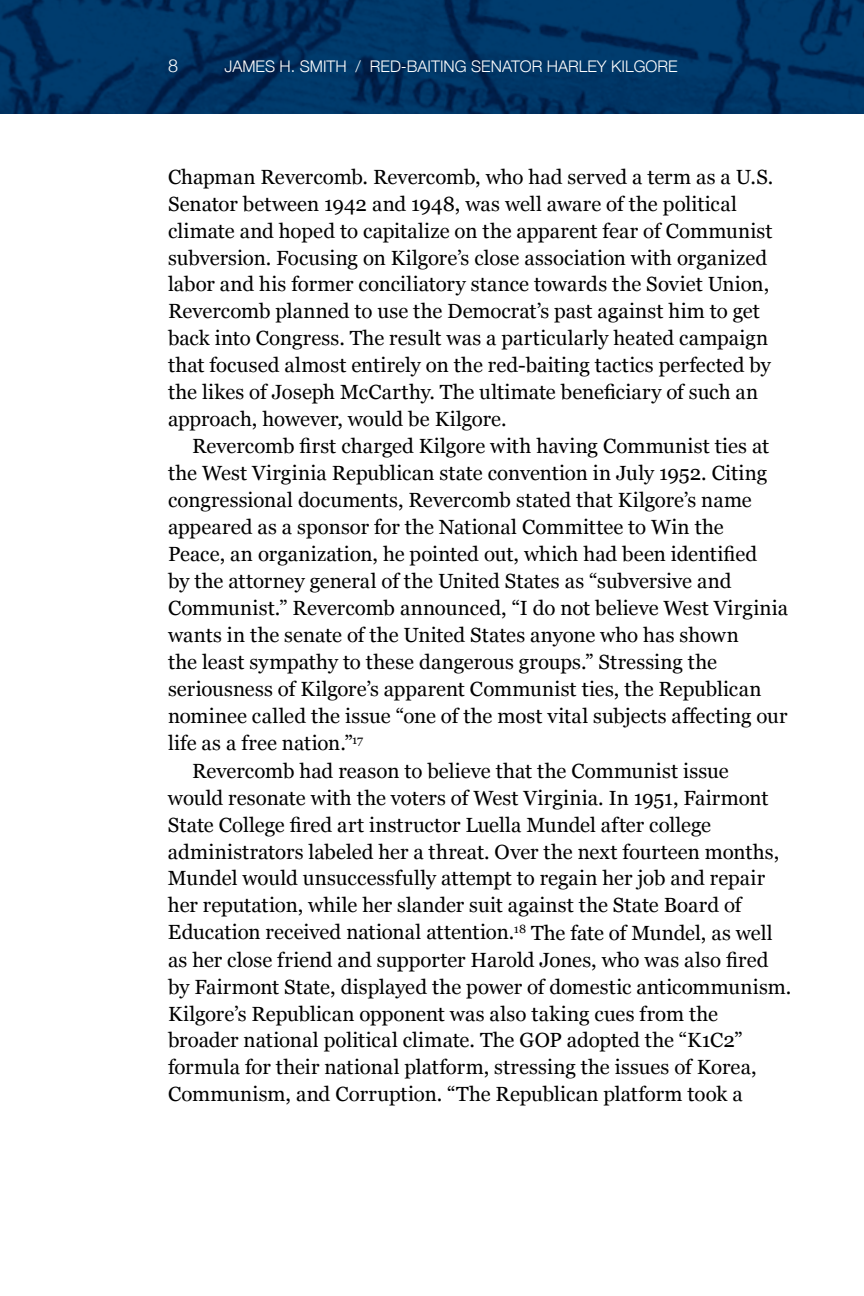
<style>
.page{position:relative;width:864px;height:1296px;background:#fff}
.page>*{position:absolute;margin:0;border:0;box-sizing:border-box;transform-origin:0 0}
.t1{font:20.4px/27px "Georgia";letter-spacing:.005em;color:#000}
.t2{font:300 18px "Helvetica Neue";color:#fff}
.t3{font:300 16px "Helvetica Neue";color:#fff}
</style>
<div class="page">
<img style="left:0;top:0;width:864px;height:114px">
<p class="t2" style="left:168px;top:51px;width:12px">8</p>
<p class="t3" style="left:224px;top:53px;width:455px">JAMES H. SMITH / RED-BAITING SENATOR HARLEY KILGORE</p>
<p class="t1" style="left:168px;top:162px;width:607px">Chapman Revercomb. Revercomb, who had served a term as a U.S.<br>Senator between 1942 and 1948, was well aware of the political climate and hoped to capitalize on the apparent fear of Communist subversion. Focusing on Kilgore’s close association with organized labor and his former conciliatory stance towards the Soviet Union, Revercomb planned to use the Democrat’s past against him to get back into Congress. The result was a particularly heated campaign that focused almost entirely on the red-baiting tactics perfected by the likes of Joseph McCarthy. The ultimate beneficiary of such an approach, however, would be Kilgore.</p>
<p class="t1" style="left:192px;top:432px;width:579px">Revercomb first charged Kilgore with having Communist ties at</p>
<p class="t1" style="left:168px;top:459px;width:601px">the West Virginia Republican state convention in July 1952. Citing</p>
<p class="t1" style="left:168px;top:486px;width:585px">congressional documents, Revercomb stated that Kilgore’s name</p>
<p class="t1" style="left:168px;top:513px;width:557px">appeared as a sponsor for the National Committee to Win the</p>
<p class="t1" style="left:168px;top:540px;width:591px">Peace, an organization, he pointed out, which had been identified</p>
<p class="t1" style="left:168px;top:567px;width:565px">by the attorney general of the United States as “subversive and</p>
<p class="t1" style="left:168px;top:594px;width:622px">Communist.” Revercomb announced, “I do not believe West Virginia</p>
<p class="t1" style="left:168px;top:621px;width:572px">wants in the senate of the United States anyone who has shown</p>
<p class="t1" style="left:168px;top:648px;width:550px">the least sympathy to these dangerous groups.” Stressing the</p>
<p class="t1" style="left:168px;top:675px;width:595px">seriousness of Kilgore’s apparent Communist ties, the Republican</p>
<p class="t1" style="left:168px;top:702px;width:621px">nominee called the issue “one of the most vital subjects affecting our</p>
<p class="t1" style="left:168px;top:729px;width:197px">life as a free nation.”<sup>17</sup></p>
<p class="t1" style="left:192px;top:756px;width:538px">Revercomb had reason to believe that the Communist issue</p>
<p class="t1" style="left:168px;top:783px;width:602px">would resonate with the voters of West Virginia. In 1951, Fairmont</p>
<p class="t1" style="left:168px;top:810px;width:545px">State College fired art instructor Luella Mundel after college</p>
<p class="t1" style="left:168px;top:837px;width:613px">administrators labeled her a threat. Over the next fourteen months,</p>
<p class="t1" style="left:168px;top:864px;width:599px">Mundel would unsuccessfully attempt to regain her job and repair</p>
<p class="t1" style="left:168px;top:891px;width:575px">her reputation, while her slander suit against the State Board of</p>
<p class="t1" style="left:168px;top:918px;width:606px">Education received national attention.<sup>18</sup> The fate of Mundel, as well</p>
<p class="t1" style="left:168px;top:945px;width:602px">as her close friend and supporter Harold Jones, who was also fired</p>
<p class="t1" style="left:168px;top:972px;width:625px">by Fairmont State, displayed the power of domestic anticommunism.</p>
<p class="t1" style="left:168px;top:999px;width:552px">Kilgore’s Republican opponent was also taking cues from the</p>
<p class="t1" style="left:168px;top:1026px;width:576px">broader national political climate. The GOP adopted the “K1C2”</p>
<p class="t1" style="left:168px;top:1053px;width:590px">formula for their national platform, stressing the issues of Korea,</p>
<p class="t1" style="left:168px;top:1080px;width:576px">Communism, and Corruption. “The Republican platform took a</p>
</div>
